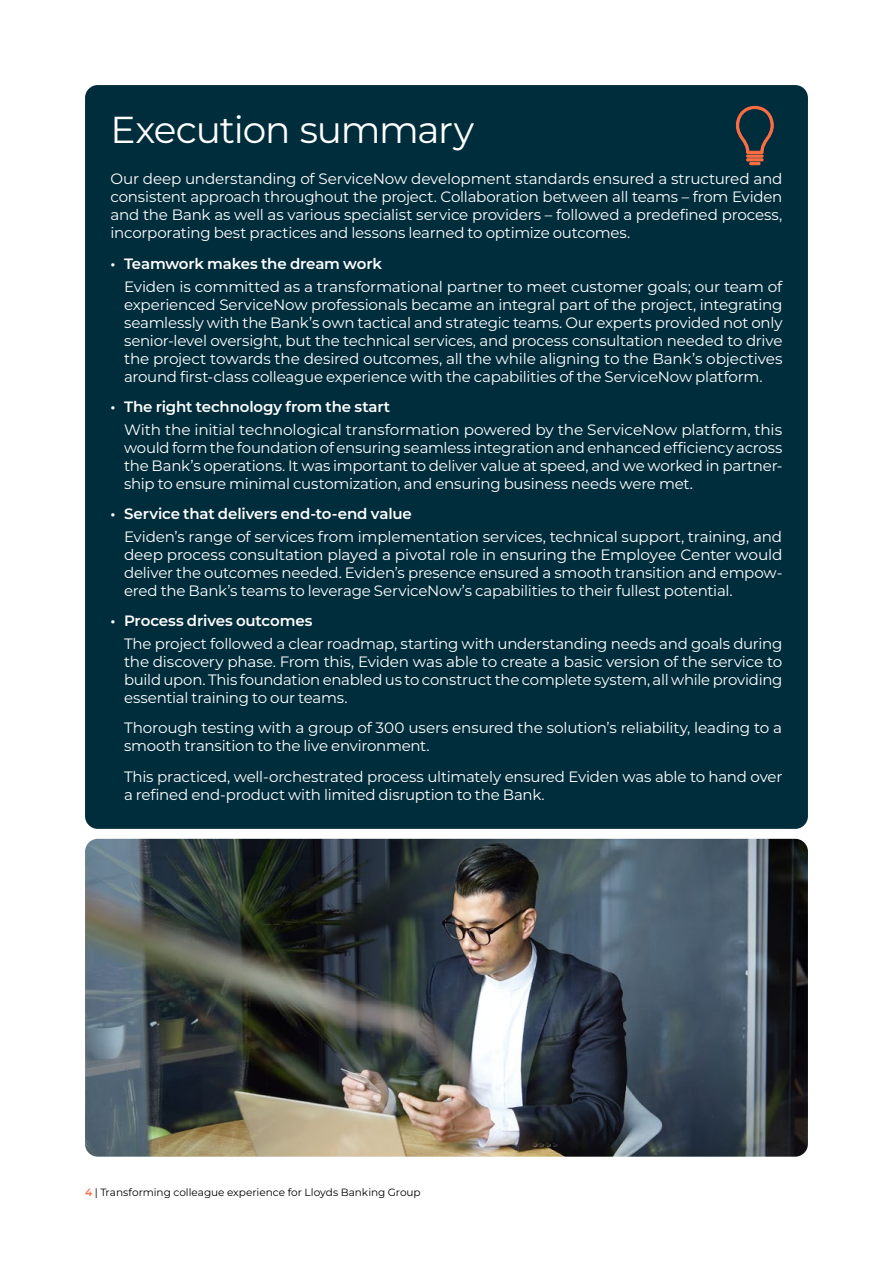
<style>
.page{position:relative;width:893px;height:1263px;background:#fff}
.page>*{position:absolute;margin:0;border:0;box-sizing:border-box;transform-origin:0 0}
.t1{font:37.5px "Montserrat";letter-spacing:-.03em;color:#fff}
.t2{font:15px/18px "Montserrat";letter-spacing:-.015em;color:#fff;text-align:justify}
.t3{font:600 15px "Montserrat";letter-spacing:-.01em;color:#fff}
.t4{font:10.5px "Montserrat";color:#000}
.s1{font-weight:600;color:#ff6d43}
</style>
<div class="page">
<div style="left:85px;top:85px;width:723px;height:744px;background:#002d3c;border-radius:13px"></div>
<svg style="left:736px;top:106px;width:37px;height:59px"></svg>
<img style="left:85px;top:839px;width:723px;height:318px">
<h1 class="t1" style="left:111px;top:105px;width:365px">Execution summary</h1>
<p class="t2" style="left:111px;top:170px;width:673px">Our deep understanding of ServiceNow development standards ensured a structured and consistent approach throughout the project. Collaboration between all teams – from Eviden and the Bank as well as various specialist service providers – followed a predefined process, incorporating best practices and lessons learned to optimize outcomes.</p>
<p class="t3" style="left:111px;top:254px;width:273px">• Teamwork makes the dream work</p>
<p class="t2" style="left:124px;top:277px;width:660px">Eviden is committed as a transformational partner to meet customer goals; our team of experienced ServiceNow professionals became an integral part of the project, integrating seamlessly with the Bank’s own tactical and strategic teams. Our experts provided not only senior-level oversight, but the technical services, and process consultation needed to drive the project towards the desired outcomes, all the while aligning to the Bank’s objectives around first-class colleague experience with the capabilities of the ServiceNow platform.</p>
<p class="t3" style="left:111px;top:397px;width:281px">• The right technology from the start</p>
<p class="t2" style="left:124px;top:420px;width:660px">With the initial technological transformation powered by the ServiceNow platform, this would form the foundation of ensuring seamless integration and enhanced efficiency across the Bank’s operations. It was important to deliver value at speed, and we worked in partner&shy;ship to ensure minimal customization, and ensuring business needs were met.</p>
<p class="t3" style="left:111px;top:504px;width:303px">• Service that delivers end-to-end value</p>
<p class="t2" style="left:124px;top:527px;width:660px">Eviden’s range of services from implementation services, technical support, training, and deep process consultation played a pivotal role in ensuring the Employee Center would deliver the outcomes needed. Eviden’s presence ensured a smooth transition and empow&shy;ered the Bank’s teams to leverage ServiceNow’s capabilities to their fullest potential.</p>
<p class="t3" style="left:111px;top:611px;width:203px">• Process drives outcomes</p>
<p class="t2" style="left:124px;top:634px;width:660px">The project followed a clear roadmap, starting with understanding needs and goals during the discovery phase. From this, Eviden was able to create a basic version of the service to build upon. This foundation enabled us to construct the complete system, all while providing essential training to our teams.</p>
<p class="t2" style="left:124px;top:719px;width:660px">Thorough testing with a group of 300 users ensured the solution’s reliability, leading to a smooth transition to the live environment.</p>
<p class="t2" style="left:124px;top:767px;width:660px">This practiced, well-orchestrated process ultimately ensured Eviden was able to hand over a refined end-product with limited disruption to the Bank.</p>
<p class="t4" style="left:85px;top:1185px;width:337px"><span class="s1">4</span> | Transforming colleague experience for Lloyds Banking Group</p>
</div>
